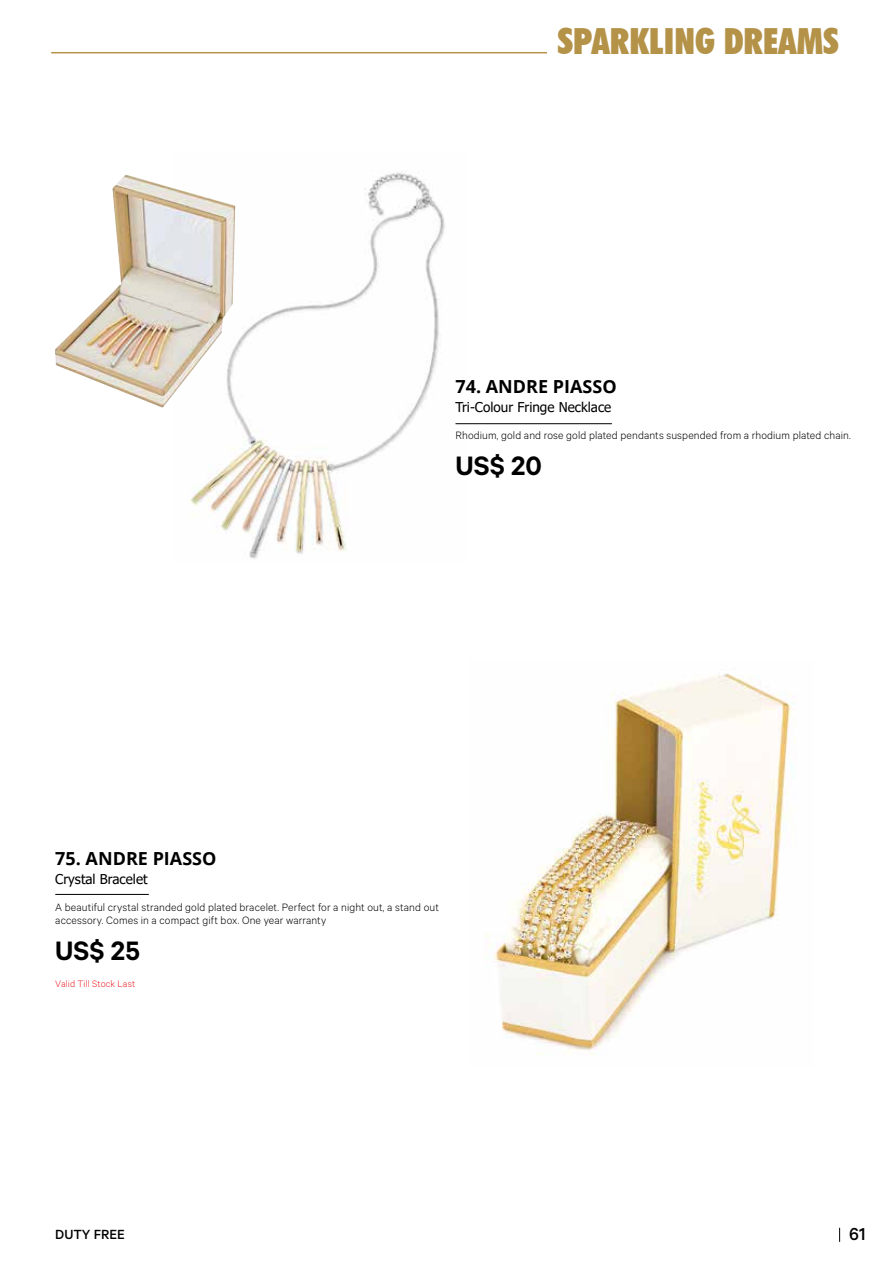
<style>
.page{position:relative;width:893px;height:1263px;background:#fff}
.page>*{position:absolute;margin:0;border:0;box-sizing:border-box;transform-origin:0 0}
.t1{font:900 condensed 36px "Futura BT";color:#b49248}
.t2{font:600 30px "Calibre";color:#000}
.t3{font:500 19.5px "Calibre";color:#000}
.t4{font:700 18px "Open Sans";color:#000}
.t5{font:500 14.85px "Calibre";color:#000}
.t6{font:13.5px "Tahoma";color:#000}
.t7{font:300 12px/13.5px "Calibre";letter-spacing:.01em;color:#000}
.t8{font:300 10.5px "Calibre";letter-spacing:.01em;color:#ed1d24}
</style>
<div class="page">
<hr style="left:51px;top:52px;width:496px;height:1px;background:#b49248">
<svg style="left:839px;top:1228px;width:1px;height:14px"></svg>
<img style="left:190px;top:171px;width:278px;height:388px">
<img style="left:55px;top:175px;width:180px;height:232px">
<img style="left:485px;top:673px;width:311px;height:382px">
<hr style="left:55px;top:894px;width:94px;height:1px;background:#000">
<hr style="left:455px;top:423px;width:157px;height:1px;background:#000">
<h1 class="t1" style="left:558px;top:19px;width:283px">SPARKLING DREAMS</h1>
<h3 class="t4" style="left:455px;top:373px;width:163px">74. ANDRE PIASSO</h3>
<p class="t6" style="left:455px;top:398px;width:157px">Tri-Colour Fringe Necklace</p>
<p class="t7" style="left:455px;top:428px;width:397px">Rhodium, gold and rose gold plated pendants suspended from a rhodium plated chain.</p>
<h2 class="t2" style="left:455px;top:448px;width:88px">US$ 20</h2>
<h3 class="t4" style="left:55px;top:846px;width:163px">75. ANDRE PIASSO</h3>
<p class="t6" style="left:55px;top:870px;width:94px">Crystal Bracelet</p>
<p class="t7" style="left:55px;top:899px;width:385px">A beautiful crystal stranded gold plated bracelet. Perfect for a night out, a stand out accessory. Comes in a compact gift box. One year warranty</p>
<h2 class="t2" style="left:55px;top:933px;width:86px">US$ 25</h2>
<p class="t8" style="left:55px;top:977px;width:81px">Valid Till Stock Last</p>
<p class="t5" style="left:55px;top:1225px;width:71px">DUTY FREE</p>
<h3 class="t3" style="left:849px;top:1223px;width:18px">61</h3>
</div>
